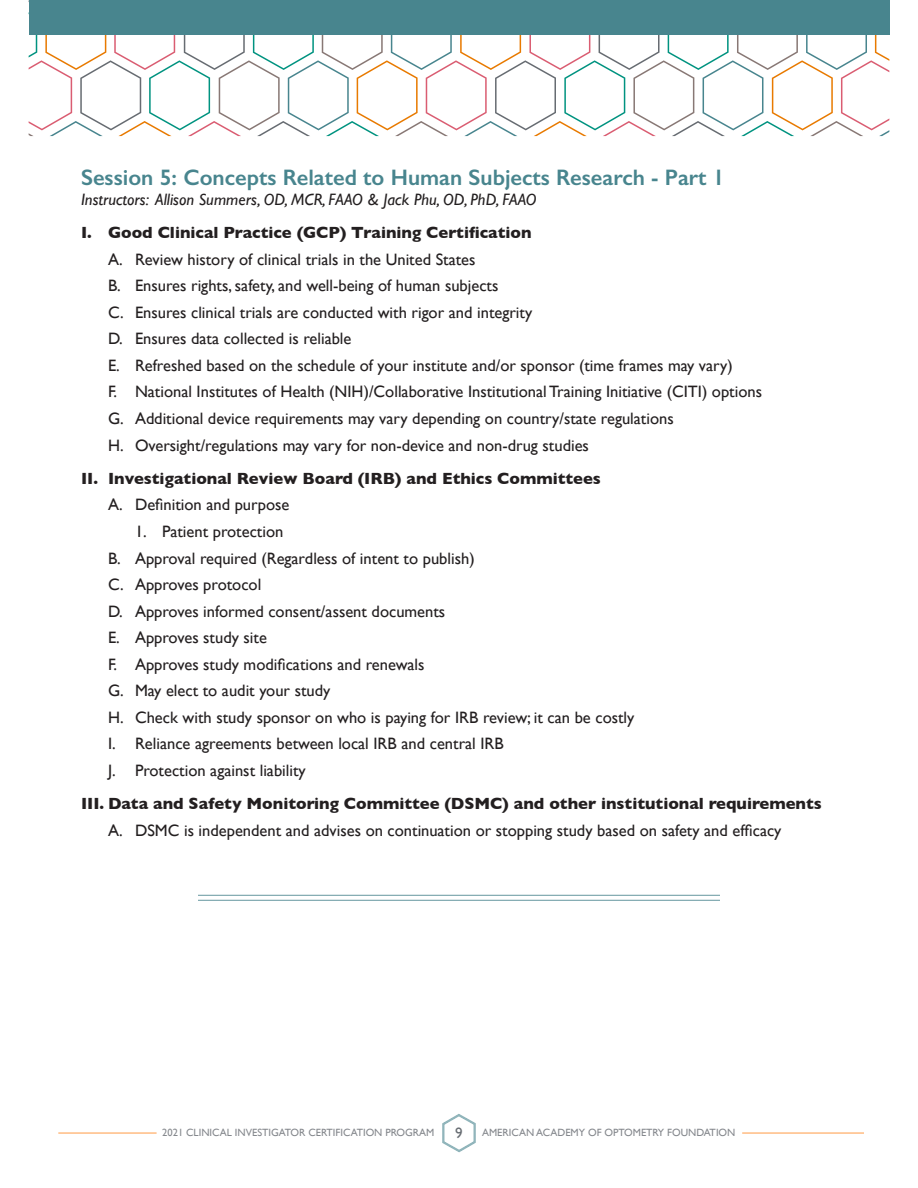
<style>
.page{position:relative;width:918px;height:1188px;background:#fff}
.page>*{position:absolute;margin:0;border:0;box-sizing:border-box;transform-origin:0 0}
.t1{font:600 22.5px "Gill Sans";color:#48858e}
.t2{font:16.5px/26.5px "Gill Sans";color:#231f20}
.t3{font:700 16.5px "Gill Sans";color:#231f20}
.t4{font:italic 16.5px "Gill Sans";color:#231f20}
.t5{font:15px "Gill Sans";color:#676c72}
.t6{font:10.5px "Gill Sans";color:#84878c}
</style>
<div class="page">
<svg style="left:29px;top:34px;width:860px;height:102px"></svg>
<div style="left:29px;top:0;width:860px;height:34px;background:#48858e"></div>
<svg style="left:442px;top:1114px;width:34px;height:39px"></svg>
<hr style="left:58px;top:1132px;width:99px;height:2px;background:#ffbc82">
<hr style="left:742px;top:1132px;width:122px;height:2px;background:#ffbc82">
<hr style="left:198px;top:895px;width:522px;height:1px;background:#65979f">
<hr style="left:198px;top:900px;width:522px;height:1px;background:#65979f">
<h1 class="t1" style="left:81px;top:164px;width:645px">Session 5: Concepts Related to Human Subjects Research - Part 1</h1>
<p class="t4" style="left:81px;top:190px;width:457px">Instructors: Allison Summers, OD, MCR, FAAO &amp; Jack Phu, OD, PhD, FAAO</p>
<p class="t3" style="left:81px;top:220px;width:452px">I. Good Clinical Practice (GCP) Training Certification</p>
<p class="t2" style="left:108px;top:246px;width:656px">A. Review history of clinical trials in the United States<br>B. Ensures rights, safety, and well-being of human subjects<br>C. Ensures clinical trials are conducted with rigor and integrity<br>D. Ensures data collected is reliable<br>E. Refreshed based on the schedule of your institute and/or sponsor (time frames may vary)<br>F. National Institutes of Health (NIH)/Collaborative Institutional Training Initiative (CITI) options G. Additional device requirements may vary depending on country/state regulations<br>H. Oversight/regulations may vary for non-device and non-drug studies</p>
<p class="t3" style="left:81px;top:465px;width:521px">II. Investigational Review Board (IRB) and Ethics Committees</p>
<p class="t2" style="left:108px;top:491px;width:183px">A. Definition and purpose</p>
<p class="t2" style="left:108px;top:518px;width:528px;text-indent:27px">1. Patient protection<br>B. Approval required (Regardless of intent to publish)<br>C. Approves protocol<br>D. Approves informed consent/assent documents<br>E. Approves study site<br>F. Approves study modifications and renewals<br>G. May elect to audit your study<br>H. Check with study sponsor on who is paying for IRB review; it can be costly I. Reliance agreements between local IRB and central IRB<br>J. Protection against liability</p>
<p class="t3" style="left:81px;top:791px;width:742px">III. Data and Safety Monitoring Committee (DSMC) and other institutional requirements</p>
<p class="t2" style="left:108px;top:817px;width:675px">A. DSMC is independent and advises on continuation or stopping study based on safety and efficacy</p>
<p class="t6" style="left:162px;top:1127px;width:274px">2021 CLINICAL INVESTIGATOR CERTIFICATION PROGRAM</p>
<p class="t5" style="left:455px;top:1124px;width:9px">9</p>
<p class="t6" style="left:482px;top:1127px;width:255px">AMERICAN ACADEMY OF OPTOMETRY FOUNDATION</p>
</div>
